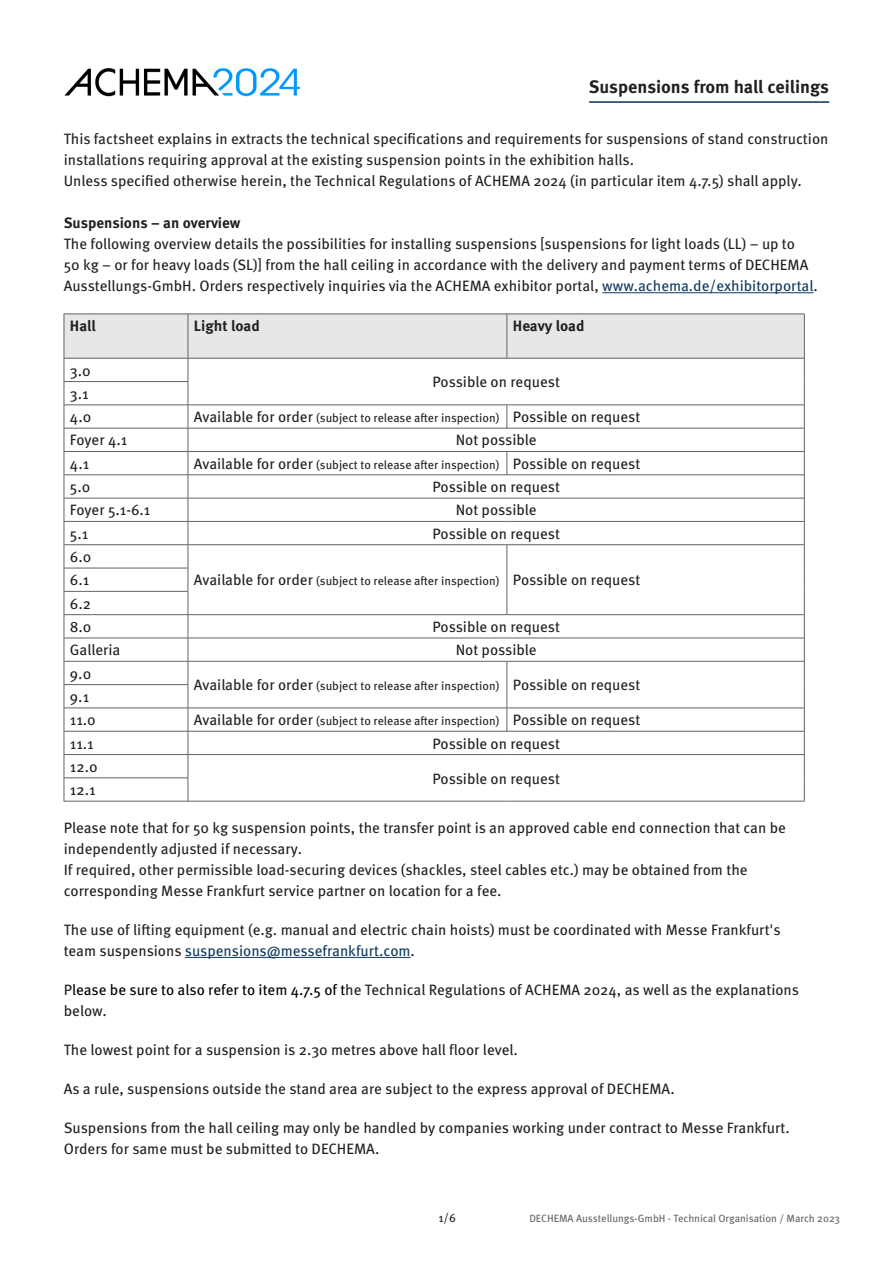
<style>
.page{position:relative;width:893px;height:1263px;background:#fff}
.page>*{position:absolute;margin:0;border:0;box-sizing:border-box;transform-origin:0 0}
.meta_bold_12{font:700 18px "Meta OT";letter-spacing:-.005em;color:#231f20}
.meta_book_10{font:15px/21px "Meta OT";color:#231f20}
.meta_bold_10{font:700 15px "Meta OT";color:#231f20}
.meta_bold_10-2{font:15px "Meta OT";letter-spacing:-.005em;color:#231f20}
.meta_book_10-2{font:12px "Meta OT";color:#231f20}
.meta_book_7{font:12px "Meta OT";color:#231f20}
.t1{font:10.5px "Meta OT";color:#636366}
.s1{color:#103960}
.s2{font-size:15px}
.s3{color:#000}
</style>
<div class="page">
<img style="left:64px;top:67px;width:237px;height:30px">
<hr style="left:602px;top:292px;width:212px;height:1px;background:#103960">
<hr style="left:185px;top:957px;width:226px;height:1px;background:#103960">
<svg style="left:64px;top:314px;width:741px;height:487px"></svg>
<hr style="left:64px;top:801px;width:124px;height:1px;background:#636366">
<hr style="left:188px;top:801px;width:319px;height:1px;background:#636366">
<hr style="left:507px;top:801px;width:297px;height:1px;background:#636366">
<hr style="left:589px;top:101px;width:240px;height:2px;background:#036">
<p class="meta_bold_12" style="left:589px;top:76px;width:242px">Suspensions from hall ceilings</p>
<p class="meta_book_10" style="left:64px;top:129px;width:766px">This factsheet explains in extracts the technical specifications and requirements for suspensions of stand construction installations requiring approval at the existing suspension points in the exhibition halls.</p>
<p class="meta_book_10" style="left:64px;top:171px;width:739px">Unless specified otherwise herein, the Technical Regulations of ACHEMA 2024 (in particular item 4.7.5) shall apply.</p>
<p class="meta_bold_10" style="left:64px;top:214px;width:178px">Suspensions – an overview</p>
<p class="meta_book_10" style="left:64px;top:234px;width:756px">The following overview details the possibilities for installing suspensions [suspensions for light loads (LL) – up to<br>50 kg – or for heavy loads (SL)] from the hall ceiling in accordance with the delivery and payment terms of DECHEMA<br>Ausstellungs-GmbH. Orders respectively inquiries via the ACHEMA exhibitor portal, <span class="s1">www.achema.de/exhibitorportal</span>.</p>
<p class="meta_bold_10" style="left:70px;top:317px;width:27px">Hall</p>
<p class="meta_bold_10" style="left:194px;top:317px;width:67px">Light load</p>
<p class="meta_bold_10" style="left:513px;top:317px;width:73px">Heavy load</p>
<p class="meta_book_10" style="left:70px;top:360px;width:22px">3.0</p>
<p class="meta_bold_10-2" style="left:432px;top:373px;width:129px">Possible on request</p>
<p class="meta_book_10" style="left:70px;top:383px;width:20px">3.1</p>
<p class="meta_book_10" style="left:70px;top:407px;width:23px">4.0</p>
<p class="meta_book_10-2" style="left:194px;top:411px;width:307px"><span class="s2">Available for order</span> (subject to release after inspection)</p>
<p class="meta_book_10" style="left:513px;top:407px;width:129px">Possible on request</p>
<p class="meta_book_10" style="left:70px;top:430px;width:59px">Foyer 4.1</p>
<p class="meta_book_10" style="left:456px;top:430px;width:82px">Not possible</p>
<p class="meta_book_10" style="left:70px;top:453px;width:21px">4.1</p>
<p class="meta_book_10-2" style="left:194px;top:458px;width:307px"><span class="s2">Available for order</span> (subject to release after inspection)</p>
<p class="meta_book_10" style="left:513px;top:453px;width:129px">Possible on request</p>
<p class="meta_book_10" style="left:70px;top:477px;width:22px">5.0</p>
<p class="meta_bold_10-2" style="left:432px;top:478px;width:129px">Possible on request</p>
<p class="meta_book_10" style="left:70px;top:500px;width:82px">Foyer 5.1-6.1</p>
<p class="meta_book_10" style="left:456px;top:500px;width:82px">Not possible</p>
<p class="meta_book_10" style="left:70px;top:523px;width:20px">5.1</p>
<p class="meta_book_10" style="left:432px;top:523px;width:129px">Possible on request</p>
<p class="meta_book_10" style="left:70px;top:547px;width:23px">6.0</p>
<p class="meta_book_10" style="left:70px;top:570px;width:21px">6.1</p>
<p class="meta_book_10-2" style="left:194px;top:574px;width:307px"><span class="s2">Available for order</span> (subject to release after inspection)</p>
<p class="meta_book_10" style="left:513px;top:570px;width:129px">Possible on request</p>
<p class="meta_book_10" style="left:70px;top:593px;width:23px">6.2</p>
<p class="meta_book_10" style="left:70px;top:617px;width:23px">8.0</p>
<p class="meta_book_10" style="left:432px;top:617px;width:129px">Possible on request</p>
<p class="meta_book_10" style="left:70px;top:640px;width:52px">Galleria</p>
<p class="meta_book_10" style="left:456px;top:640px;width:82px">Not possible</p>
<p class="meta_book_10" style="left:70px;top:663px;width:23px">9.0</p>
<p class="meta_book_10-2" style="left:194px;top:679px;width:307px"><span class="s2">Available for order</span> (subject to release after inspection)</p>
<p class="meta_book_10" style="left:513px;top:675px;width:129px">Possible on request</p>
<p class="meta_book_10" style="left:70px;top:686px;width:21px">9.1</p>
<p class="meta_book_10" style="left:70px;top:710px;width:27px">11.0</p>
<p class="meta_book_10-2" style="left:194px;top:714px;width:307px"><span class="s2">Available for order</span> (subject to release after inspection)</p>
<p class="meta_book_10" style="left:513px;top:710px;width:129px">Possible on request</p>
<p class="meta_book_10" style="left:70px;top:733px;width:25px">11.1</p>
<p class="meta_book_10" style="left:432px;top:733px;width:129px">Possible on request</p>
<p class="meta_book_10" style="left:70px;top:756px;width:29px">12.0</p>
<p class="meta_book_10" style="left:432px;top:768px;width:129px">Possible on request</p>
<p class="meta_book_10" style="left:70px;top:780px;width:27px">12.1</p>
<p class="meta_book_10" style="left:64px;top:817px;width:724px">Please note that for 50 kg suspension points, the transfer point is an approved cable end connection that can be independently adjusted if necessary.</p>
<p class="meta_book_10" style="left:64px;top:859px;width:685px">If required, other permissible load-securing devices (shackles, steel cables etc.) may be obtained from the corresponding Messe Frankfurt service partner on location for a fee.</p>
<p class="meta_book_10" style="left:64px;top:919px;width:718px">The use of lifting equipment (e.g. manual and electric chain hoists) must be coordinated with Messe Frankfurt's team suspensions <span class="s1">suspensions@messefrankfurt.com</span>.</p>
<p class="meta_book_10" style="left:64px;top:979px;width:737px">P<span class="s3">lease be sure to also refer to item 4.7.5 of t</span>he Technical Regulations of ACHEMA 2024, as well as the explanations below.</p>
<p class="meta_book_10" style="left:64px;top:1039px;width:456px">The lowest point for a suspension is 2.30 metres above hall floor level.</p>
<p class="meta_book_10" style="left:64px;top:1078px;width:612px">As a rule, suspensions outside the stand area are subject to the express approval of DECHEMA.</p>
<p class="meta_book_10" style="left:64px;top:1117px;width:728px">Suspensions from the hall ceiling may only be handled by companies working under contract to Messe Frankfurt.<br>Orders for same must be submitted to DECHEMA.</p>
<p class="meta_book_7" style="left:438px;top:1211px;width:19px">1/6</p>
<p class="t1" style="left:529px;top:1212px;width:312px">DECHEMA Ausstellungs-GmbH - Technical Organisation / March 2023</p>
</div>
